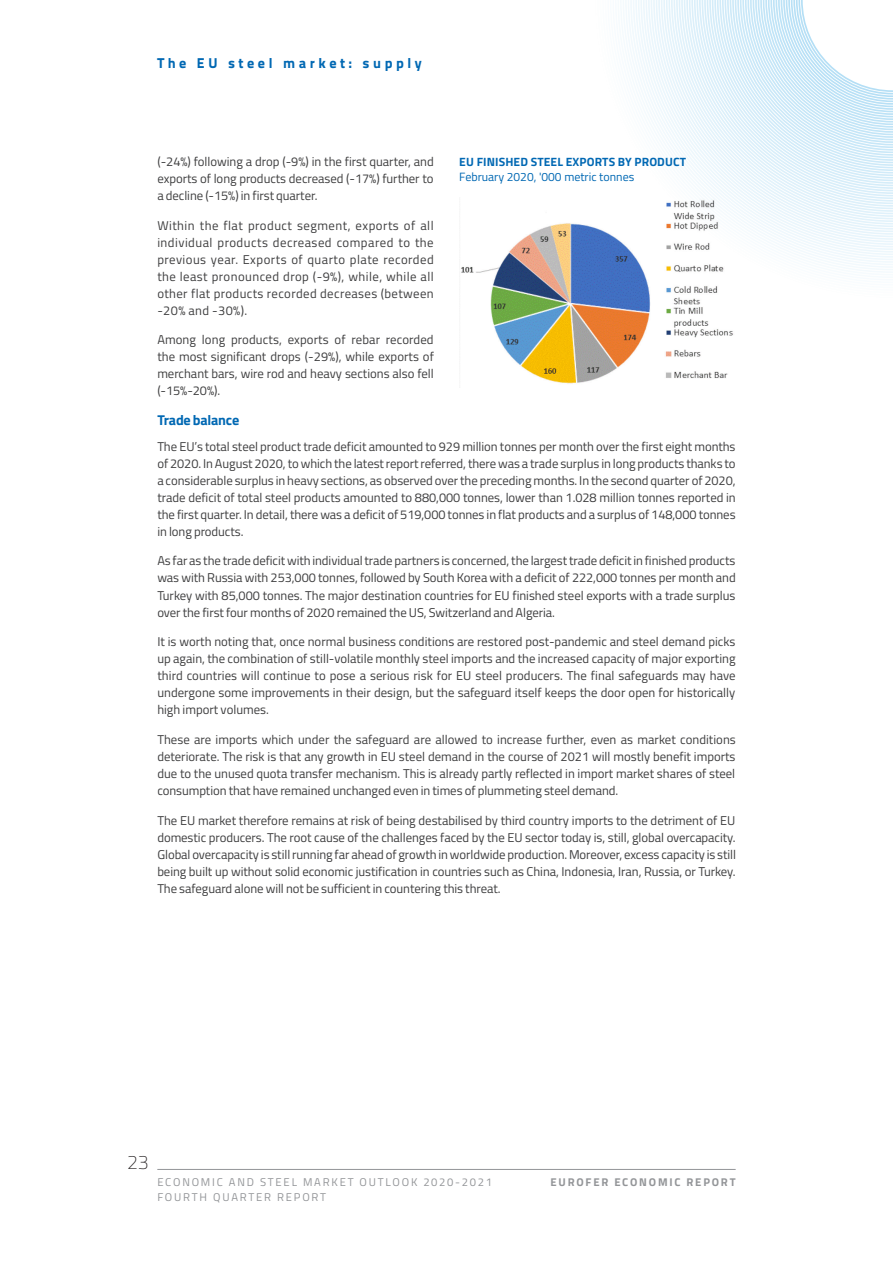
<style>
.page{position:relative;width:893px;height:1263px;background:#fff}
.page>*{position:absolute;margin:0;border:0;box-sizing:border-box;transform-origin:0 0}
.t1{font:200 19.5px "Titillium Web";color:#231f20}
.t2{font:14.25px "Titillium Text 25 L 999 wt";letter-spacing:.25em;color:#0168b3}
.t3{font:700 14.25px "Titillium Web";letter-spacing:-.015em;color:#0168b3}
.t4{font:12.75px/17px "Titillium Web";letter-spacing:-.005em;color:#3e3e3f;text-align:justify}
.t5{font:700 12px "Titillium Web";letter-spacing:.01em;color:#0168b3}
.t6{font:12px "Titillium Web";color:#0168b3}
.t7{font:11.25px "Titillium Web";letter-spacing:.16em;color:#939598}
.t8{font:700 11.25px "Titillium Web";letter-spacing:.16em;color:#939598}
</style>
<div class="page">
<svg style="left:621px;top:0;width:272px;height:273px"></svg>
<hr style="left:157px;top:1169px;width:579px;height:1px;background:#939598">
<img style="left:461px;top:197px;width:275px;height:187px">
<p class="t2" style="left:157px;top:52px;width:266px">The EU steel market: supply</p>
<p class="t4" style="left:157px;top:152px;width:278px">(-24%) following a drop (-9%) in the first quarter, and exports of long products decreased (-17%) further to a decline (-15%) in first quarter.</p>
<p class="t4" style="left:157px;top:216px;width:278px">Within the flat product segment, exports of all individual products decreased compared to the previous year. Exports of quarto plate recorded the least pronounced drop (-9%), while, while all other flat products recorded decreases (between -20% and -30%).</p>
<p class="t4" style="left:157px;top:331px;width:278px">Among long products, exports of rebar recorded the most significant drops (-29%), while exports of merchant bars, wire rod and heavy sections also fell (-15%-20%).</p>
<p class="t3" style="left:157px;top:409px;width:83px">Trade balance</p>
<p class="t4" style="left:157px;top:437px;width:580px">The EU’s total steel product trade deficit amounted to 929 million tonnes per month over the first eight months of 2020. In August 2020, to which the latest report referred, there was a trade surplus in long products thanks to a considerable surplus in heavy sections, as observed over the preceding months. In the second quarter of 2020, trade deficit of total steel products amounted to 880,000 tonnes, lower than 1.028 million tonnes reported in the first quarter. In detail, there was a deficit of 519,000 tonnes in flat products and a surplus of 148,000 tonnes in long products.</p>
<p class="t4" style="left:157px;top:552px;width:580px">As far as the trade deficit with individual trade partners is concerned, the largest trade deficit in finished products was with Russia with 253,000 tonnes, followed by South Korea with a deficit of 222,000 tonnes per month and Turkey with 85,000 tonnes. The major destination countries for EU finished steel exports with a trade surplus over the first four months of 2020 remained the US, Switzerland and Algeria.</p>
<p class="t4" style="left:157px;top:633px;width:580px">It is worth noting that, once normal business conditions are restored post-pandemic and steel demand picks up again, the combination of still-volatile monthly steel imports and the increased capacity of major exporting third countries will continue to pose a serious risk for EU steel producers. The final safeguards may have undergone some improvements in their design, but the safeguard itself keeps the door open for historically high import volumes.</p>
<p class="t4" style="left:157px;top:730px;width:580px">These are imports which under the safeguard are allowed to increase further, even as market conditions deteriorate. The risk is that any growth in EU steel demand in the course of 2021 will mostly benefit imports due to the unused quota transfer mechanism. This is already partly reflected in import market shares of steel consumption that have remained unchanged even in times of plummeting steel demand.</p>
<p class="t4" style="left:157px;top:811px;width:580px">The EU market therefore remains at risk of being destabilised by third country imports to the detriment of EU domestic producers. The root cause of the challenges faced by the EU sector today is, still, global overcapacity.<br>Global overcapacity is still running far ahead of growth in worldwide production. Moreover, excess capacity is still being built up without solid economic justification in countries such as China, Indonesia, Iran, Russia, or Turkey.<br>The safeguard alone will not be sufficient in countering this threat.</p>
<p class="t5" style="left:459px;top:152px;width:228px">EU FINISHED STEEL EXPORTS BY PRODUCT</p>
<p class="t6" style="left:459px;top:168px;width:177px">February 2020, '000 metric tonnes</p>
<h1 class="t1" style="left:127px;top:1148px;width:23px">23</h1>
<p class="t7" style="left:157px;top:1174px;width:336px">ECONOMIC AND STEEL MARKET OUTLOOK 2020-2021</p>
<p class="t8" style="left:550px;top:1174px;width:187px">EUROFER ECONOMIC REPORT</p>
<p class="t7" style="left:157px;top:1189px;width:170px">FOURTH QUARTER REPORT</p>
</div>
